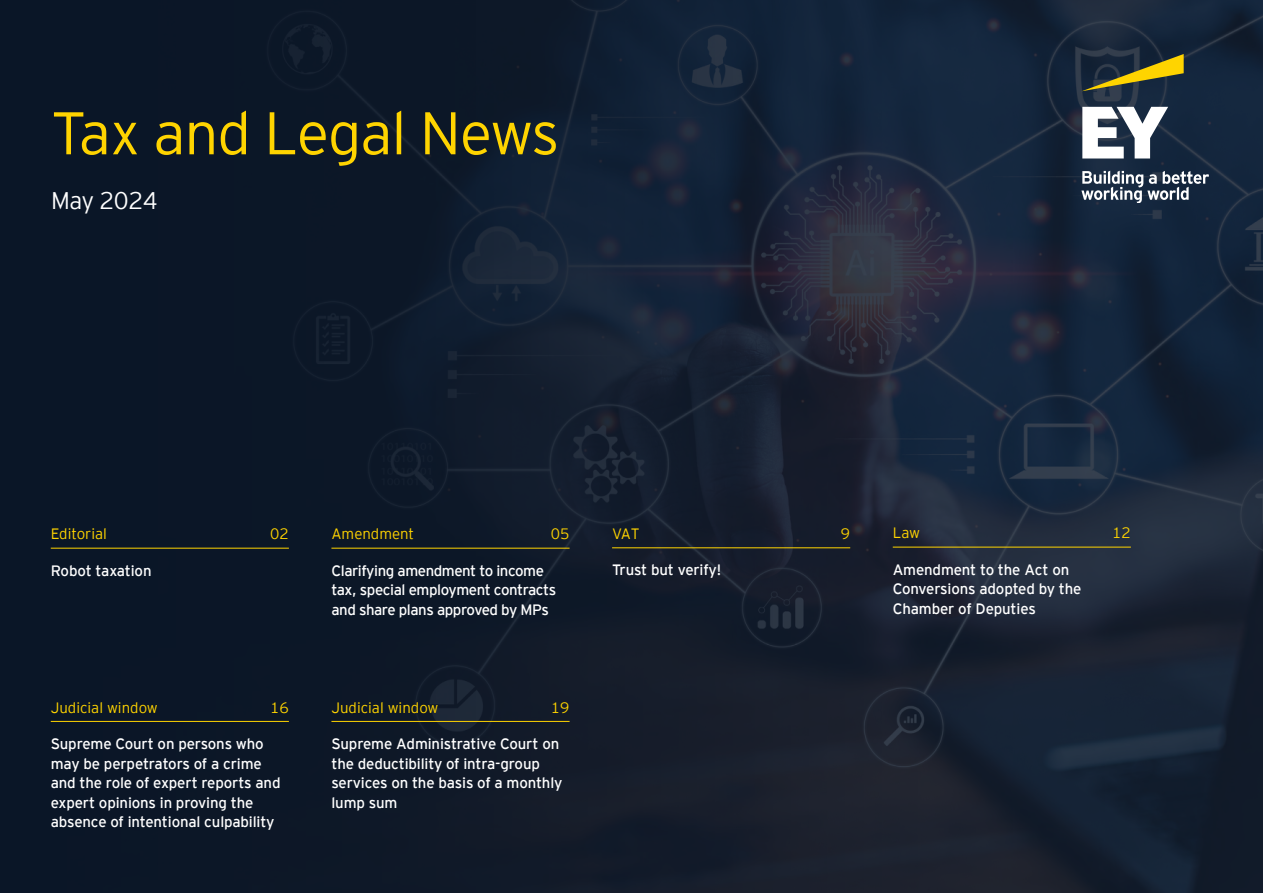
<style>
.page{position:relative;width:1263px;height:893px;background:#fff}
.page>*{position:absolute;margin:0;border:0;box-sizing:border-box;transform-origin:0 0}
.t1{font:300 60px "EY Interstate";letter-spacing:-.02em;color:#ffd400}
.t2{font:300 24px "EY Interstate";letter-spacing:-.02em;color:#fff}
.t3{font:15px/19.5px "EY Interstate";letter-spacing:-.01em;color:#fff}
.t4{font:15px/19.5px "EY Interstate";letter-spacing:-.03em;color:#fff}
.t5{font:300 15px "EY Interstate";color:#ffd400}
</style>
<div class="page">
<img style="left:0;top:0;width:1263px;height:893px">
<svg style="left:1081px;top:54px;width:103px;height:37px;background:#54552d"></svg>
<svg style="left:1081px;top:107px;width:128px;height:95px"></svg>
<hr style="left:51px;top:548px;width:238px;height:1px;background:#ffd400">
<hr style="left:331px;top:548px;width:239px;height:1px;background:#ffd400">
<hr style="left:612px;top:547px;width:238px;height:1px;background:#ffd400">
<hr style="left:51px;top:721px;width:238px;height:1px;background:#ffd400">
<hr style="left:331px;top:721px;width:239px;height:1px;background:#ffd400">
<hr style="left:893px;top:547px;width:238px;height:1px;background:#ffd400">
<h1 class="t1" style="left:51px;top:90px;width:510px">Tax and Legal News</h1>
<h2 class="t2" style="left:51px;top:183px;width:108px">May 2024</h2>
<p class="t5" style="left:51px;top:523px;width:58px">Editorial</p>
<p class="t5" style="left:270px;top:523px;width:20px">02</p>
<p class="t3" style="left:51px;top:560px;width:102px">Robot taxation</p>
<p class="t5" style="left:51px;top:696px;width:109px">Judicial window</p>
<p class="t5" style="left:270px;top:696px;width:20px">16</p>
<p class="t3" style="left:51px;top:733px;width:231px">Supreme Court on persons who may be perpetrators of a crime and the role of expert reports and expert opinions in proving the absence of intentional culpability</p>
<p class="t5" style="left:331px;top:523px;width:84px">Amendment</p>
<p class="t5" style="left:551px;top:523px;width:20px">05</p>
<p class="t4" style="left:331px;top:560px;width:226px">Clarifying amendment to income tax, special employment contracts and share plans approved by MPs</p>
<p class="t5" style="left:331px;top:696px;width:109px">Judicial window</p>
<p class="t5" style="left:551px;top:696px;width:20px">19</p>
<p class="t3" style="left:331px;top:733px;width:233px">Supreme Administrative Court on the deductibility of intra-group services on the basis of a monthly lump sum</p>
<p class="t5" style="left:612px;top:523px;width:29px">VAT</p>
<p class="t5" style="left:841px;top:523px;width:11px">9</p>
<p class="t3" style="left:612px;top:559px;width:111px">Trust but verify!</p>
<p class="t5" style="left:893px;top:522px;width:29px">Law</p>
<p class="t5" style="left:1112px;top:522px;width:20px">12</p>
<p class="t3" style="left:893px;top:559px;width:190px">Amendment to the Act on<br>Conversions adopted by the<br>Chamber of Deputies</p>
</div>
